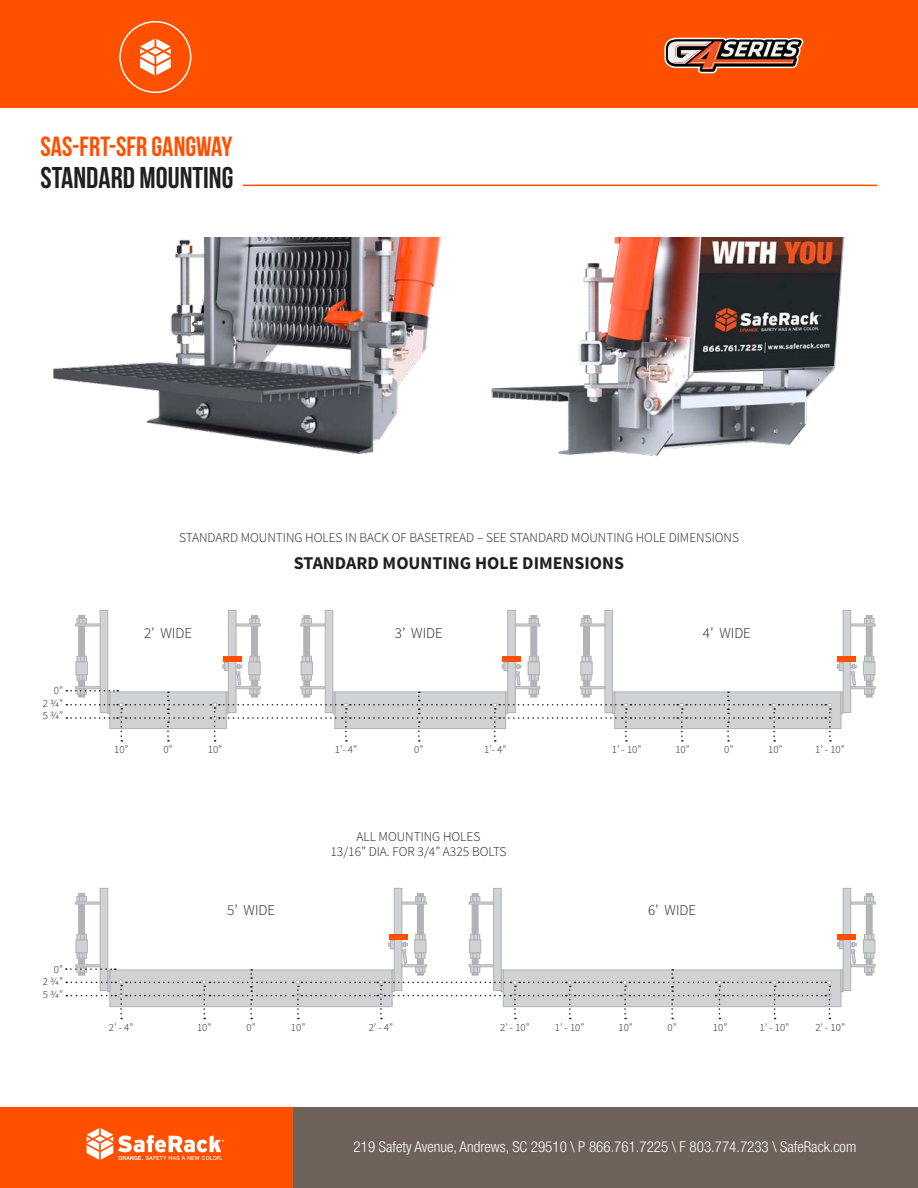
<style>
.page{position:relative;width:918px;height:1188px;background:#fff}
.page>*{position:absolute;margin:0;border:0;box-sizing:border-box;transform-origin:0 0}
.t1{font:30px "Bebas Neue";color:#231f20}
.t2{font:700 27.75px "Bebas Neue";color:#ff5000}
.SafeRackSellSheetBod{font:700 18px "Source Sans Pro";color:#231f20}
.t3{font:300 condensed 15px "Helvetica Neue LT Std";color:#fff}
.SafeRackSellSheetBod-2{font:300 15px "Source Sans Pro";color:#231f20}
.SafeRackSellSheetBod-3{font:300 13.5px "Source Sans Pro";color:#231f20}
.SafeRackSellSheetBod-4{font:300 10.95px "Source Sans Pro";color:#231f20}
</style>
<div class="page">
<div style="left:0;top:1107px;width:918px;height:81px;background:#6f625a"></div>
<div style="left:0;top:1107px;width:293px;height:81px;background:#ff5000"></div>
<svg style="left:87px;top:1128px;width:137px;height:32px"></svg>
<div style="left:0;top:0;width:918px;height:108px;background:#ff5000"></div>
<svg style="left:140px;top:39px;width:31px;height:36px"></svg>
<div style="left:119px;top:21px;width:72px;height:72px;border:2px solid #fff;border-radius:50%"></div>
<svg style="left:664px;top:37px;width:140px;height:37px"></svg>
<div style="left:228px;top:610px;width:8px;height:103px;background:#d1d2d4;border:1px solid #b2b3b7"></div>
<div style="left:251px;top:615px;width:7px;height:82px;background:#b2b3b7"></div>
<svg style="left:249px;top:618px;width:11px;height:6px"></svg>
<svg style="left:252px;top:618px;width:4px;height:6px"></svg>
<div style="left:236px;top:624px;width:25px;height:2px;background:#d1d2d4;border:1px solid #b2b3b7"></div>
<div style="left:100px;top:610px;width:8px;height:103px;background:#d1d2d4;border:1px solid #b2b3b7"></div>
<div style="left:78px;top:615px;width:7px;height:82px;background:#b2b3b7"></div>
<svg style="left:77px;top:618px;width:10px;height:6px"></svg>
<svg style="left:79px;top:618px;width:4px;height:6px"></svg>
<div style="left:75px;top:624px;width:26px;height:2px;background:#d1d2d4;border:1px solid #b2b3b7"></div>
<div style="left:507px;top:610px;width:9px;height:103px;background:#d1d2d4;border:1px solid #b2b3b7"></div>
<div style="left:530px;top:615px;width:7px;height:82px;background:#b2b3b7;border:1px solid #b2b3b7"></div>
<svg style="left:529px;top:618px;width:10px;height:6px"></svg>
<svg style="left:531px;top:618px;width:4px;height:6px"></svg>
<div style="left:515px;top:624px;width:25px;height:2px;background:#d1d2d4;border:1px solid #b2b3b7"></div>
<div style="left:325px;top:610px;width:8px;height:103px;background:#d1d2d4;border:1px solid #b2b3b7"></div>
<div style="left:303px;top:615px;width:7px;height:82px;background:#b2b3b7;border:1px solid #b2b3b7"></div>
<svg style="left:302px;top:618px;width:10px;height:6px"></svg>
<svg style="left:304px;top:618px;width:4px;height:6px"></svg>
<div style="left:300px;top:624px;width:26px;height:2px;background:#d1d2d4;border:1px solid #b2b3b7"></div>
<div style="left:841px;top:691px;width:3px;height:23px;background:#d1d2d4;border:1px solid #b2b3b7"></div>
<div style="left:843px;top:610px;width:8px;height:103px;background:#d1d2d4;border:1px solid #b2b3b7"></div>
<div style="left:866px;top:615px;width:7px;height:82px;background:#b2b3b7;border:1px solid #b2b3b7"></div>
<div style="left:863px;top:661px;width:12px;height:14px;background:#d1d2d4;border:1px solid #b2b3b7"></div>
<svg style="left:864px;top:656px;width:10px;height:6px"></svg>
<svg style="left:868px;top:656px;width:4px;height:6px"></svg>
<div style="left:864px;top:674px;width:10px;height:7px;background:#d1d2d4;border:1px solid #b2b3b7"></div>
<svg style="left:866px;top:674px;width:5px;height:7px"></svg>
<svg style="left:864px;top:618px;width:10px;height:6px"></svg>
<svg style="left:866px;top:618px;width:5px;height:6px"></svg>
<div style="left:864px;top:688px;width:10px;height:7px;background:#c9cacc;border:1px solid #b2b3b7"></div>
<svg style="left:868px;top:689px;width:4px;height:6px"></svg>
<div style="left:850px;top:624px;width:26px;height:2px;background:#d1d2d4;border:1px solid #b2b3b7"></div>
<div style="left:850px;top:686px;width:26px;height:3px;background:#d1d2d4;border:1px solid #b2b3b7"></div>
<div style="left:838px;top:656px;width:18px;height:6px;background:#ff5000"></div>
<svg style="left:840px;top:662px;width:4px;height:9px"></svg>
<svg style="left:850px;top:664px;width:7px;height:23px"></svg>
<div style="left:605px;top:610px;width:8px;height:103px;background:#d1d2d4;border:1px solid #b2b3b7"></div>
<div style="left:583px;top:615px;width:7px;height:82px;background:#b2b3b7"></div>
<svg style="left:581px;top:618px;width:11px;height:6px"></svg>
<svg style="left:584px;top:618px;width:4px;height:6px"></svg>
<div style="left:580px;top:624px;width:25px;height:2px;background:#d1d2d4;border:1px solid #b2b3b7"></div>
<div style="left:394px;top:888px;width:8px;height:103px;background:#d1d2d4;border:1px solid #b2b3b7"></div>
<div style="left:417px;top:893px;width:7px;height:83px;background:#b2b3b7"></div>
<svg style="left:415px;top:896px;width:10px;height:6px"></svg>
<svg style="left:417px;top:896px;width:5px;height:6px"></svg>
<div style="left:401px;top:902px;width:26px;height:3px;background:#d1d2d4;border:1px solid #b2b3b7"></div>
<div style="left:100px;top:888px;width:8px;height:103px;background:#d1d2d4;border:1px solid #b2b3b7"></div>
<div style="left:78px;top:893px;width:7px;height:83px;background:#b2b3b7"></div>
<svg style="left:77px;top:896px;width:10px;height:6px"></svg>
<svg style="left:79px;top:896px;width:4px;height:6px"></svg>
<div style="left:75px;top:902px;width:26px;height:3px;background:#d1d2d4;border:1px solid #b2b3b7"></div>
<div style="left:841px;top:970px;width:3px;height:22px;background:#d1d2d4;border:1px solid #b2b3b7"></div>
<div style="left:843px;top:888px;width:8px;height:103px;background:#d1d2d4;border:1px solid #b2b3b7"></div>
<div style="left:866px;top:893px;width:7px;height:83px;background:#b2b3b7;border:1px solid #b2b3b7"></div>
<div style="left:863px;top:939px;width:12px;height:14px;background:#d1d2d4;border:1px solid #b2b3b7"></div>
<svg style="left:864px;top:934px;width:10px;height:6px"></svg>
<svg style="left:868px;top:934px;width:4px;height:6px"></svg>
<div style="left:864px;top:952px;width:10px;height:7px;background:#d1d2d4;border:1px solid #b2b3b7"></div>
<svg style="left:866px;top:952px;width:5px;height:7px"></svg>
<svg style="left:864px;top:896px;width:10px;height:6px"></svg>
<svg style="left:866px;top:896px;width:5px;height:6px"></svg>
<div style="left:864px;top:966px;width:10px;height:7px;background:#c9cacc;border:1px solid #b2b3b7"></div>
<svg style="left:868px;top:967px;width:4px;height:6px"></svg>
<div style="left:850px;top:902px;width:26px;height:3px;background:#d1d2d4;border:1px solid #b2b3b7"></div>
<div style="left:850px;top:964px;width:26px;height:3px;background:#d1d2d4;border:1px solid #b2b3b7"></div>
<div style="left:838px;top:935px;width:18px;height:5px;background:#ff5000"></div>
<svg style="left:840px;top:940px;width:4px;height:9px"></svg>
<svg style="left:850px;top:942px;width:7px;height:23px"></svg>
<div style="left:493px;top:888px;width:9px;height:103px;background:#d1d2d4;border:1px solid #b2b3b7"></div>
<div style="left:472px;top:893px;width:7px;height:83px;background:#b2b3b7;border:1px solid #b2b3b7"></div>
<svg style="left:470px;top:896px;width:10px;height:6px"></svg>
<svg style="left:472px;top:896px;width:5px;height:6px"></svg>
<div style="left:469px;top:902px;width:25px;height:3px;background:#d1d2d4;border:1px solid #b2b3b7"></div>
<img style="left:53px;top:237px;width:792px;height:220px">
<svg style="left:66px;top:656px;width:774px;height:86px"></svg>
<svg style="left:66px;top:934px;width:774px;height:85px"></svg>
<hr style="left:243px;top:185px;width:635px;height:1px;background:#ff5000">
<p class="t2" style="left:40px;top:132px;width:194px">SAS-FRT-SFR GANGWAY</p>
<p class="t1" style="left:40px;top:161px;width:194px">STANDARD MOUNTING</p>
<p class="SafeRackSellSheetBod-3" style="left:179px;top:529px;width:561px">STANDARD MOUNTING HOLES IN BACK OF BASETREAD – SEE STANDARD MOUNTING HOLE DIMENSIONS</p>
<p class="SafeRackSellSheetBod" style="left:294px;top:552px;width:332px">STANDARD MOUNTING HOLE DIMENSIONS</p>
<p class="SafeRackSellSheetBod-4" style="left:54px;top:684px;width:11px">0”</p>
<p class="SafeRackSellSheetBod-4" style="left:43px;top:697px;width:22px">2 3/4”</p>
<p class="SafeRackSellSheetBod-4" style="left:43px;top:709px;width:22px">5 3/4”</p>
<p class="SafeRackSellSheetBod-4" style="left:54px;top:962px;width:11px">0”</p>
<p class="SafeRackSellSheetBod-4" style="left:43px;top:975px;width:22px">2 3/4”</p>
<p class="SafeRackSellSheetBod-4" style="left:43px;top:987px;width:22px">5 3/4”</p>
<p class="SafeRackSellSheetBod-2" style="left:144px;top:624px;width:49px">2’ WIDE</p>
<p class="SafeRackSellSheetBod-2" style="left:395px;top:624px;width:49px">3’ WIDE</p>
<p class="SafeRackSellSheetBod-2" style="left:703px;top:624px;width:49px">4’ WIDE</p>
<p class="SafeRackSellSheetBod-4" style="left:114px;top:743px;width:16px">10”</p>
<p class="SafeRackSellSheetBod-4" style="left:163px;top:743px;width:11px">0”</p>
<p class="SafeRackSellSheetBod-4" style="left:208px;top:743px;width:16px">10”</p>
<p class="SafeRackSellSheetBod-4" style="left:335px;top:743px;width:24px">1’- 4”</p>
<p class="SafeRackSellSheetBod-4" style="left:414px;top:743px;width:11px">0”</p>
<p class="SafeRackSellSheetBod-4" style="left:484px;top:743px;width:24px">1’- 4”</p>
<p class="SafeRackSellSheetBod-4" style="left:612px;top:743px;width:31px">1’ - 10”</p>
<p class="SafeRackSellSheetBod-4" style="left:675px;top:743px;width:16px">10”</p>
<p class="SafeRackSellSheetBod-4" style="left:724px;top:743px;width:11px">0”</p>
<p class="SafeRackSellSheetBod-4" style="left:768px;top:743px;width:16px">10”</p>
<p class="SafeRackSellSheetBod-4" style="left:815px;top:743px;width:31px">1’ - 10”</p>
<p class="SafeRackSellSheetBod-3" style="left:356px;top:828px;width:125px">ALL MOUNTING HOLES</p>
<p class="SafeRackSellSheetBod-3" style="left:330px;top:843px;width:177px">13/16” DIA. FOR 3/4” A325 BOLTS</p>
<p class="SafeRackSellSheetBod-2" style="left:227px;top:901px;width:49px">5’ WIDE</p>
<p class="SafeRackSellSheetBod-2" style="left:648px;top:901px;width:49px">6’ WIDE</p>
<p class="SafeRackSellSheetBod-4" style="left:109px;top:1021px;width:26px">2’ - 4”</p>
<p class="SafeRackSellSheetBod-4" style="left:197px;top:1021px;width:16px">10”</p>
<p class="SafeRackSellSheetBod-4" style="left:247px;top:1021px;width:11px">0”</p>
<p class="SafeRackSellSheetBod-4" style="left:291px;top:1021px;width:16px">10”</p>
<p class="SafeRackSellSheetBod-4" style="left:369px;top:1021px;width:26px">2’ - 4”</p>
<p class="SafeRackSellSheetBod-4" style="left:500px;top:1021px;width:31px">2’ - 10”</p>
<p class="SafeRackSellSheetBod-4" style="left:555px;top:1021px;width:31px">1’ - 10”</p>
<p class="SafeRackSellSheetBod-4" style="left:619px;top:1021px;width:16px">10”</p>
<p class="SafeRackSellSheetBod-4" style="left:668px;top:1021px;width:11px">0”</p>
<p class="SafeRackSellSheetBod-4" style="left:713px;top:1021px;width:16px">10”</p>
<p class="SafeRackSellSheetBod-4" style="left:760px;top:1021px;width:31px">1’ - 10”</p>
<p class="SafeRackSellSheetBod-4" style="left:815px;top:1021px;width:31px">2’ - 10”</p>
<p class="t3" style="left:354px;top:1138px;width:504px">219 Safety Avenue, Andrews, SC 29510 \ P 866.761.7225 \ F 803.774.7233 \ SafeRack.com</p>
</div>
